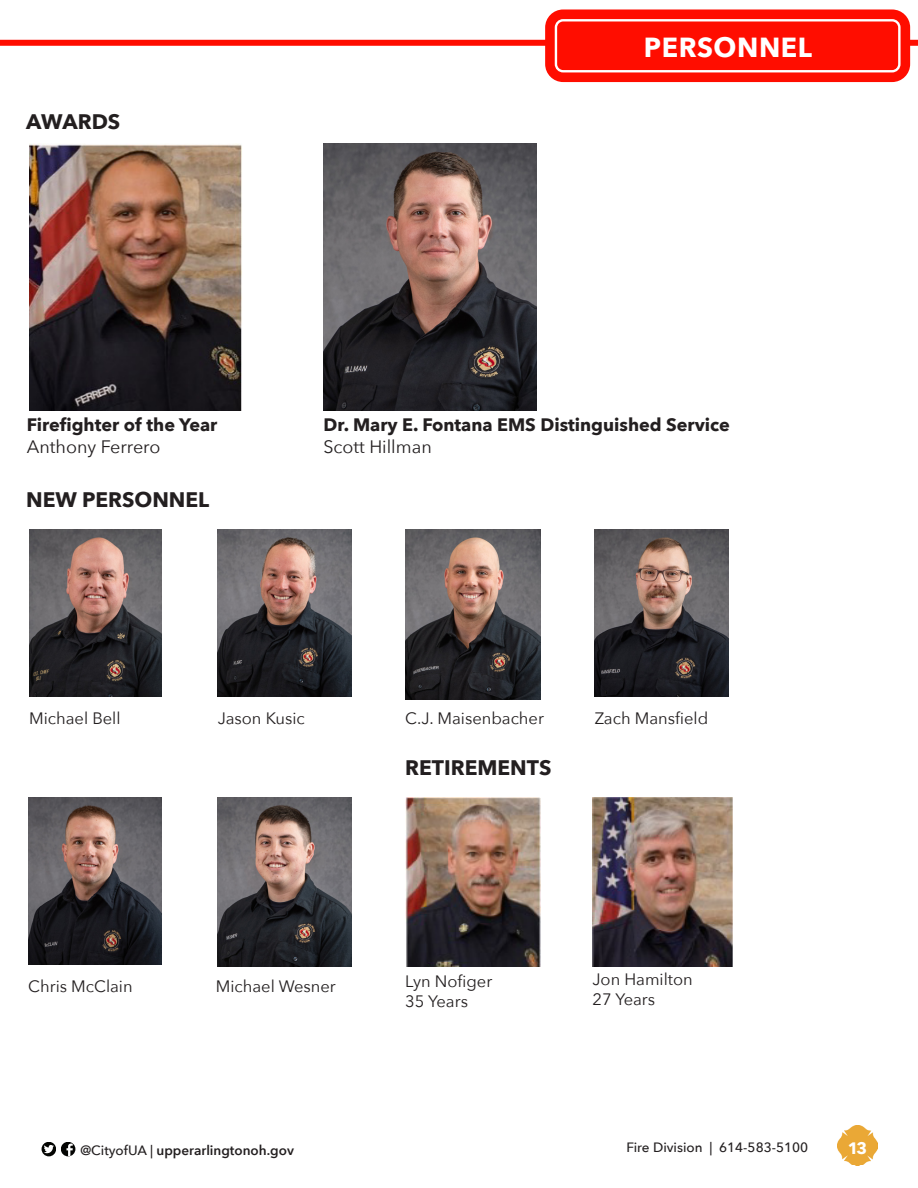
<style>
.page{position:relative;width:918px;height:1188px;background:#fff}
.page>*{position:absolute;margin:0;border:0;box-sizing:border-box;transform-origin:0 0}
.t1{font:700 27.6px "Avenir Next";letter-spacing:.02em;color:#fff}
.t2{font:700 21px "Avenir Next";color:#231f20}
.t3{font:700 18px/21.6px "Avenir Next";color:#231f20}
.t4{font:18px "Avenir Next";color:#231f20}
.t5{font:16.5px "Avenir Next";color:#231f20}
.t6{font:700 16.5px "Avenir Next";color:#fff}
.t7{font:600 13.5px "Avenir Next";color:#231f20}
.t8{font:500 13.5px "Avenir Next";color:#231f20}
.s1{font-weight:400}
.s2{font-weight:500}
</style>
<div class="page">
<div style="left:0;top:40px;width:918px;height:6px;background:#ff0d00"></div>
<div style="left:61px;top:1142px;width:14px;height:14px;background:#040503;border-radius:7px"></div>
<svg style="left:67px;top:1144px;width:6px;height:12px"></svg>
<div style="left:42px;top:1142px;width:14px;height:14px;background:#040503;border-radius:7px"></div>
<svg style="left:44px;top:1145px;width:10px;height:8px"></svg>
<img style="left:838px;top:1126px;width:40px;height:40px">
<div style="left:545px;top:9px;width:365px;height:73px;background:#ff0d00;border-radius:18px"></div>
<div style="left:555px;top:19px;width:346px;height:53px;border:2px solid #fff;border-radius:7px"></div>
<img style="left:29px;top:144px;width:213px;height:266px">
<img style="left:323px;top:144px;width:214px;height:266px">
<img style="left:29px;top:530px;width:133px;height:167px">
<img style="left:218px;top:530px;width:133px;height:167px">
<img style="left:405px;top:530px;width:136px;height:169px">
<img style="left:593px;top:798px;width:139px;height:169px">
<img style="left:405px;top:798px;width:136px;height:169px">
<img style="left:595px;top:530px;width:133px;height:167px">
<img style="left:28px;top:798px;width:134px;height:167px">
<img style="left:218px;top:798px;width:133px;height:169px">
<p class="t2" style="left:26px;top:103px;width:96px">AWARDS</p>
<p class="t1" style="left:644px;top:24px;width:170px">PERSONNEL</p>
<p class="t3" style="left:27px;top:414px;width:192px">Firefighter of the Year</p>
<p class="t4" style="left:27px;top:431px;width:135px">Anthony Ferrero</p>
<p class="t2" style="left:26px;top:481px;width:185px">NEW PERSONNEL</p>
<p class="t3" style="left:323px;top:414px;width:408px">Dr. Mary E. Fontana EMS Distinguished Service<br><span class="s1">Scott Hillman</span></p>
<p class="t5" style="left:29px;top:704px;width:93px">Michael Bell</p>
<p class="t5" style="left:218px;top:704px;width:89px">Jason Kusic</p>
<p class="t5" style="left:405px;top:704px;width:140px">C.J. Maisenbacher</p>
<p class="t2" style="left:405px;top:750px;width:148px">RETIREMENTS</p>
<p class="t5" style="left:595px;top:704px;width:115px">Zach Mansfield</p>
<p class="t5" style="left:28px;top:972px;width:106px">Chris McClain</p>
<p class="t5" style="left:216px;top:972px;width:122px">Michael Wesner</p>
<p class="t5" style="left:405px;top:968px;width:89px">Lyn Nofiger</p>
<p class="t5" style="left:405px;top:987px;width:64px">35 Years</p>
<p class="t5" style="left:593px;top:965px;width:102px">Jon Hamilton</p>
<p class="t5" style="left:593px;top:985px;width:64px">27 Years</p>
<p class="t7" style="left:81px;top:1138px;width:215px"><span class="s2">@CityofUA |</span> upperarlingtonoh.gov</p>
<p class="t8" style="left:626px;top:1136px;width:183px">Fire Division | 614-583-5100</p>
<p class="t6" style="left:848px;top:1134px;width:21px">13</p>
</div>
